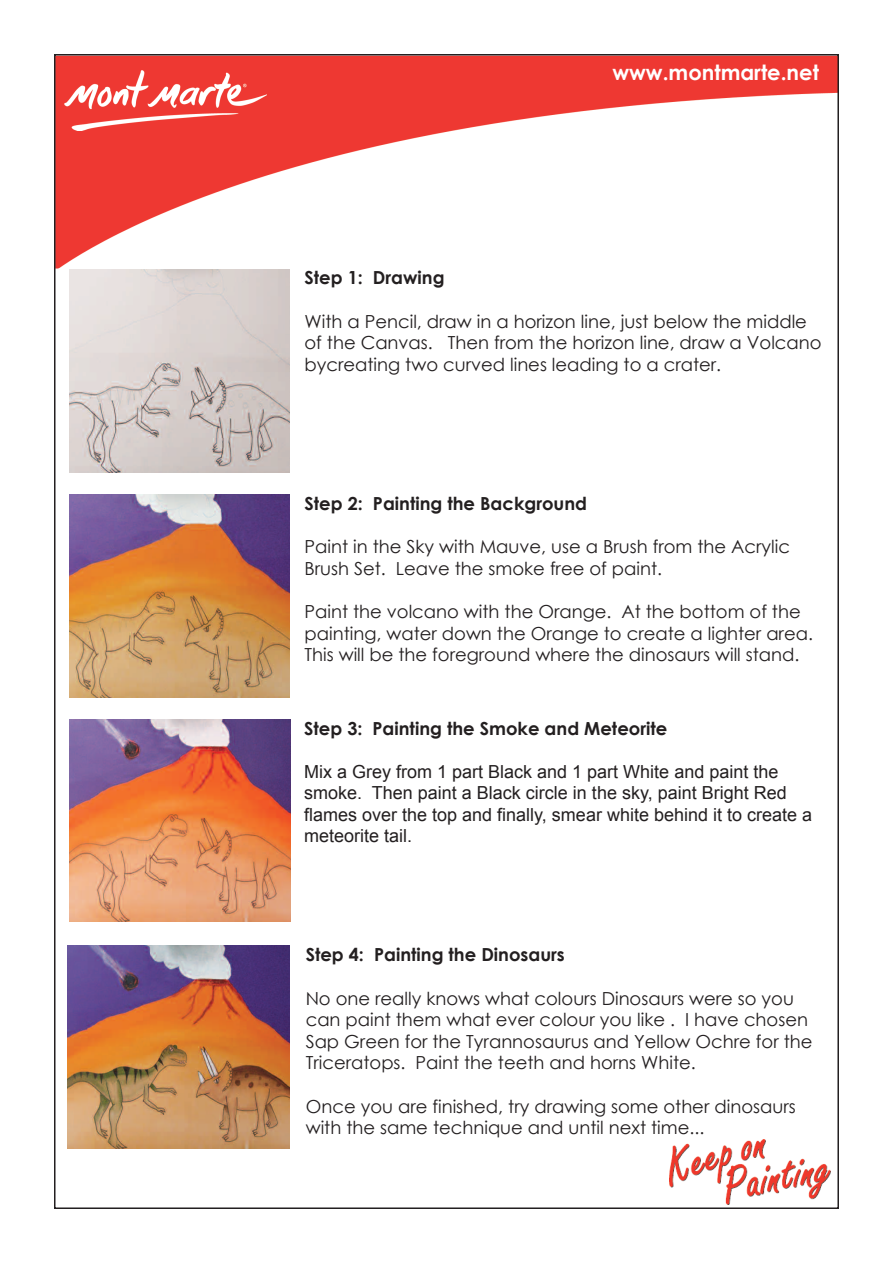
<style>
.page{position:relative;width:893px;height:1263px;background:#fff}
.page>*{position:absolute;margin:0;border:0;box-sizing:border-box;transform-origin:0 0}
.t1{font:700 21px "Century Gothic";color:#fff}
.t2{font:18px/21.6px "Century Gothic";color:#231f20}
.t3{font:18px/21.6px "Arial";color:#231f20}
.t4{font:700 18px "Century Gothic";color:#231f20}
</style>
<div class="page">
<img style="left:57px;top:57px;width:779px;height:212px">
<img style="left:65px;top:70px;width:201px;height:60px">
<img style="left:670px;top:1139px;width:160px;height:65px">
<img style="left:69px;top:269px;width:220px;height:203px">
<img style="left:69px;top:495px;width:220px;height:202px">
<img style="left:69px;top:719px;width:221px;height:203px">
<img style="left:68px;top:946px;width:221px;height:202px">
<p class="t1" style="left:612px;top:58px;width:208px">www.montmarte.net</p>
<p class="t4" style="left:304px;top:266px;width:142px">Step 1: Drawing</p>
<p class="t2" style="left:304px;top:310px;width:519px">With a Pencil, draw in a horizon line, just below the middle of the Canvas. Then from the horizon line, draw a Volcano bycreating two curved lines leading to a crater.</p>
<p class="t4" style="left:305px;top:492px;width:284px">Step 2: Painting the Background</p>
<p class="t2" style="left:305px;top:535px;width:487px">Paint in the Sky with Mauve, use a Brush from the Acrylic<br>Brush Set. Leave the smoke free of paint.</p>
<p class="t2" style="left:305px;top:600px;width:510px">Paint the volcano with the Orange. At the bottom of the painting, water down the Orange to create a lighter area.<br>This will be the foreground where the dinosaurs will stand.</p>
<p class="t4" style="left:304px;top:717px;width:365px">Step 3: Painting the Smoke and Meteorite</p>
<p class="t3" style="left:304px;top:760px;width:509px">Mix a Grey from 1 part Black and 1 part White and paint the smoke. Then paint a Black circle in the sky, paint Bright Red flames over the top and finally, smear white behind it to create a meteorite tail.</p>
<p class="t4" style="left:306px;top:943px;width:261px">Step 4: Painting the Dinosaurs</p>
<p class="t2" style="left:306px;top:987px;width:508px">No one really knows what colours Dinosaurs were so you can paint them what ever colour you like . I have chosen Sap Green for the Tyrannosaurus and Yellow Ochre for the Triceratops. Paint the teeth and horns White.</p>
<p class="t2" style="left:306px;top:1095px;width:491px">Once you are finished, try drawing some other dinosaurs with the same technique and until next time...</p>
</div>
